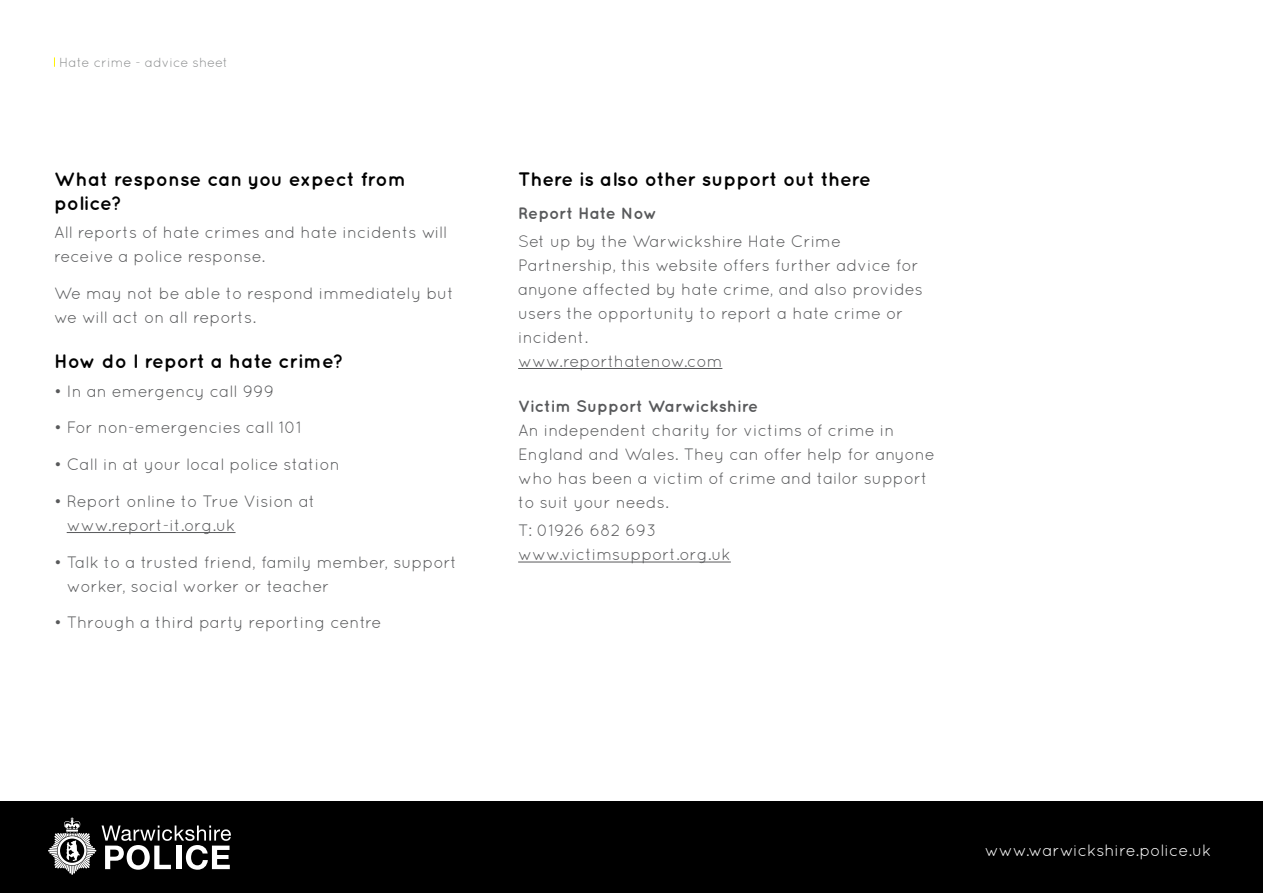
<style>
.page{position:relative;width:1263px;height:893px;background:#fff}
.page>*{position:absolute;margin:0;border:0;box-sizing:border-box;transform-origin:0 0}
.t1{font:700 19.5px/24px "Quicksand";color:#000}
.t2{font:16.5px/24px "Quicksand";color:#58595b}
.t3{font:16.5px "Quicksand";color:#fff}
.t4{font:700 16.5px "Quicksand";color:#58595b}
.t5{font:13.2px "Quicksand";color:#8e9091}
.s1{font-weight:700}
</style>
<div class="page">
<div style="left:0;top:801px;width:1263px;height:92px;background:#000"></div>
<svg style="left:102px;top:825px;width:129px;height:45px"></svg>
<svg style="left:48px;top:818px;width:48px;height:57px"></svg>
<hr style="left:67px;top:532px;width:169px;height:1px;background:#58595b">
<hr style="left:518px;top:368px;width:204px;height:1px;background:#58595b">
<hr style="left:518px;top:562px;width:213px;height:1px;background:#58595b">
<p class="t5" style="left:59px;top:54px;width:170px">Hate crime - advice sheet</p>
<p class="t1" style="left:54px;top:167px;width:354px">What response can you expect from police?</p>
<p class="t2" style="left:54px;top:220px;width:395px">All reports of hate crimes and hate incidents will receive a police response.</p>
<p class="t2" style="left:54px;top:281px;width:401px">We may not be able to respond immediately but we will act on all reports.</p>
<p class="t1" style="left:54px;top:349px;width:291px">How do I report a hate crime?</p>
<p class="t2" style="left:54px;top:379px;width:222px">• In an emergency call 999</p>
<p class="t2" style="left:54px;top:415px;width:249px">• For non-emergencies call 101</p>
<p class="t2" style="left:54px;top:452px;width:287px">• Call in at your local police station</p>
<p class="t2" style="left:67px;top:489px;width:250px;text-indent:-13px">• Report online to True Vision at www.report-it.org.uk</p>
<p class="t2" style="left:67px;top:550px;width:392px;text-indent:-13px">• Talk to a trusted friend, family member, support worker, social worker or teacher</p>
<p class="t2" style="left:54px;top:610px;width:329px">• Through a third party reporting centre</p>
<p class="t1" style="left:518px;top:167px;width:354px">There is also other support out there</p>
<p class="t4" style="left:518px;top:203px;width:141px">Report Hate Now</p>
<p class="t2" style="left:518px;top:229px;width:406px">Set up by the Warwickshire Hate Crime Partnership, this website offers further advice for anyone affected by hate crime, and also provides users the opportunity to report a hate crime or incident.<br>www.reporthatenow.com</p>
<p class="t2" style="left:518px;top:394px;width:418px"><span class="s1">Victim Support Warwickshire<br></span>An independent charity for victims of crime in England and Wales. They can offer help for anyone who has been a victim of crime and tailor support to suit your needs.</p>
<p class="t2" style="left:518px;top:518px;width:214px">T: 01926 682 693 www.victimsupport.org.uk</p>
<p class="t3" style="left:985px;top:840px;width:228px">www.warwickshire.police.uk</p>
</div>
